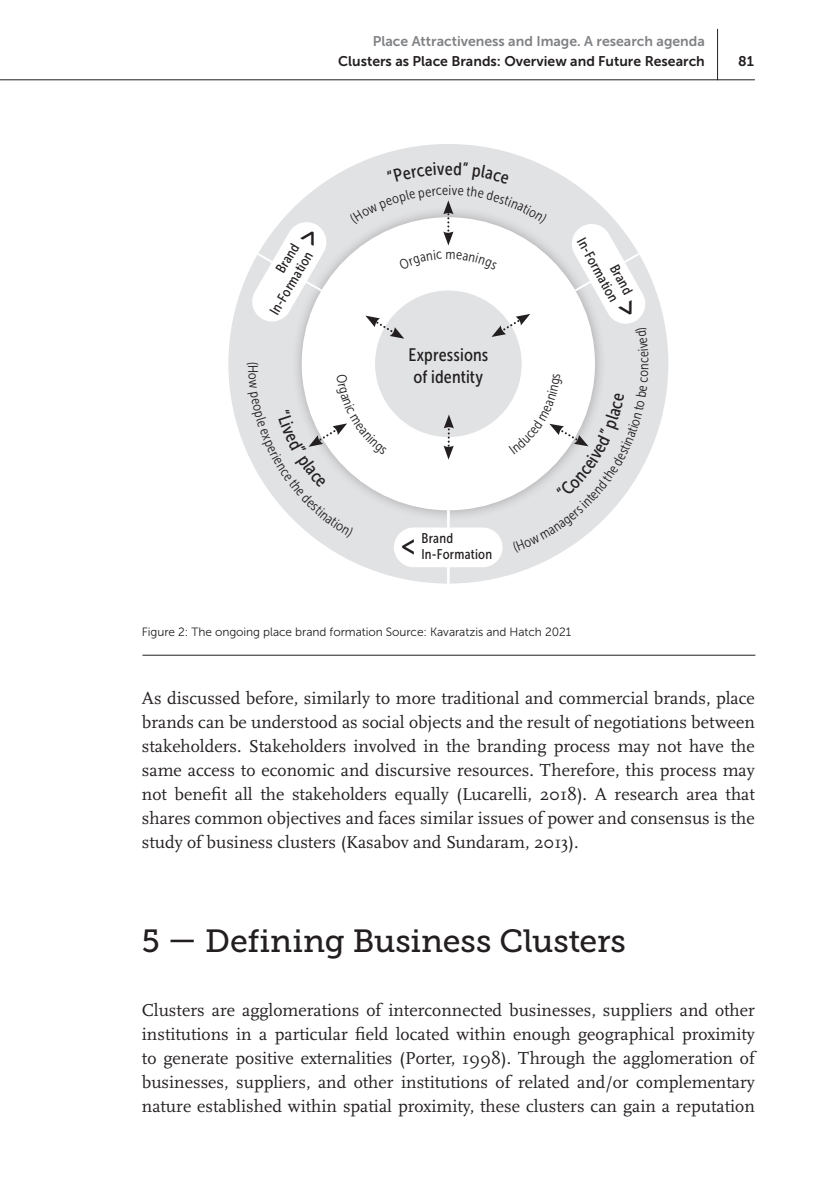
<style>
.page{position:relative;width:840px;height:1191px;background:#fff}
.page>*{position:absolute;margin:0;border:0;box-sizing:border-box;transform-origin:0 0}
.t1{font:32px "Museo Slab 500";color:#231f20}
.t2{font:32px "Museo Sans Cond 500";color:#231f20}
.t3{font:18px/24px "Scala Pro";color:#231f20;text-align:justify}
.t4{font:18px/22px "Museo Sans Cond 500";letter-spacing:.01em;color:#231f20}
.t5{font:14px/16px "Museo Sans Cond 500";letter-spacing:.02em;color:#231f20;text-align:right}
.t6{font:14px "Museo Sans 700";color:#231f20}
.t7{font:14px "Museo Sans 700";color:#808285}
.t8{font:14px "Museo Sans Cond 300";color:#231f20}
.t9{font:12px "Museo Sans 300";letter-spacing:-.005em;color:#231f20}
</style>
<div class="page">
<hr style="left:0;top:79px;width:754px;height:1px;background:#231f20">
<hr style="left:716px;top:29px;width:1px;height:51px;background:#231f20">
<div style="left:228px;top:144px;width:440px;height:439px;background:#e1e2e4;border-radius:50%"></div>
<hr style="left:142px;top:655px;width:613px;height:1px;background:#231f20">
<hr style="left:447px;top:510px;width:2px;height:73px;background:#fff">
<div style="left:393px;top:527px;width:109px;height:40px;background:#fff;border-radius:20px"></div>
<svg style="left:247px;top:162px;width:401px;height:391px"></svg>
<p class="t7" style="left:372px;top:33px;width:333px">Place Attractiveness and Image. A research agenda</p>
<p class="t6" style="left:338px;top:53px;width:368px">Clusters as Place Brands: Overview and Future Research</p>
<p class="t6" style="left:737px;top:53px;width:17px">81</p>
<p class="t5" style="left:252px;top:301px;width:72px;rotate:-59deg">Brand<br>In-Formation</p>
<p class="t5" style="left:601px;top:227px;width:72px;rotate:61deg">Brand<br>In-Formation</p>
<p class="t8" style="left:260px;top:362px;width:5px;rotate:90deg">(</p>
<p class="t4" style="left:408px;top:344px;width:81px">Expressions of identity</p>
<p class="t5" style="left:421px;top:530px;width:33px">Brand</p>
<h1 class="t2" style="left:400px;top:527px;width:17px">&lt;</h1>
<p class="t5" style="left:421px;top:546px;width:72px">In-Formation</p>
<p class="t9" style="left:142px;top:625px;width:430px">Figure 2: The ongoing place brand formation Source: Kavaratzis and Hatch 2021</p>
<p class="t3" style="left:142px;top:686px;width:614px">As discussed before, similarly to more traditional and commercial brands, place brands can be understood as social objects and the result of negotiations between stakeholders. Stakeholders involved in the branding process may not have the same access to economic and discursive resources. Therefore, this process may not benefit all the stakeholders equally (Lucarelli, 2018). A research area that shares common objectives and faces similar issues of power and consensus is the study of business clusters (Kasabov and Sundaram, 2013).</p>
<h1 class="t1" style="left:142px;top:922px;width:485px">5 — Defining Business Clusters</h1>
<p class="t3" style="left:142px;top:998px;width:614px">Clusters are agglomerations of interconnected businesses, suppliers and other institutions in a particular field located within enough geographical proximity to generate positive externalities (Porter, 1998). Through the agglomeration of businesses, suppliers, and other institutions of related and/or complementary nature established within spatial proximity, these clusters can gain a reputation</p>
</div>
